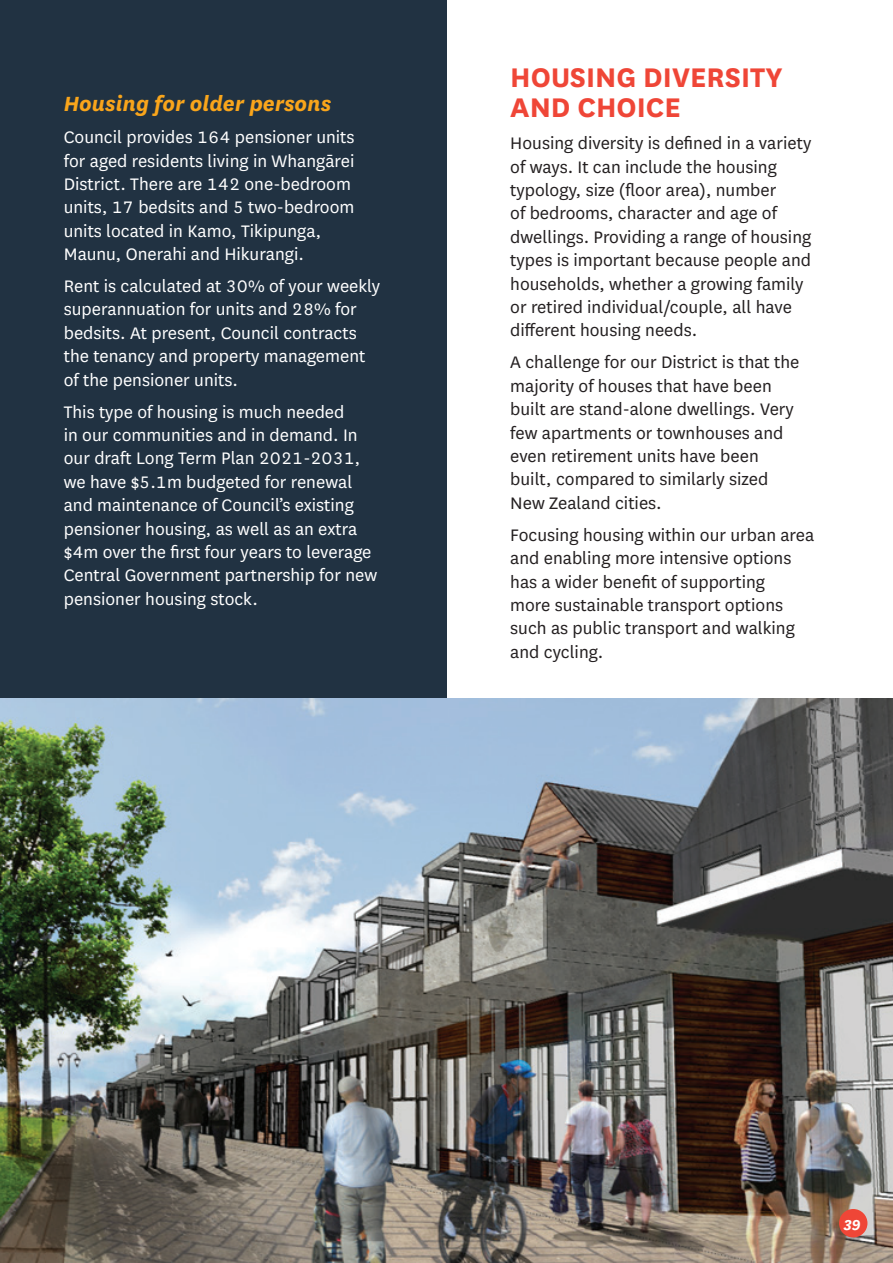
<style>
.page{position:relative;width:893px;height:1263px;background:#fff}
.page>*{position:absolute;margin:0;border:0;box-sizing:border-box;transform-origin:0 0}
.Heading_two{font:700 31.5px/30px "National";color:#ef4637}
.Heading_three{font:italic 700 24px "National";color:#f9a51b}
.Body_Text{font:19.5px/23.4px "National";color:#231f20}
.Body_Text-2{font:19.5px/23.4px "National";color:#fff}
.t1{font:italic 700 16.5px "National";color:#fff}
</style>
<div class="page">
<div style="left:0;top:0;width:446px;height:698px;background:#213242"></div>
<img style="left:0;top:698px;width:893px;height:565px">
<div style="left:839px;top:1209px;width:28px;height:28px;background:#ef4637;border-radius:50%"></div>
<h3 class="Heading_three" style="left:64px;top:87px;width:269px">Housing for older persons</h3>
<p class="Body_Text-2" style="left:64px;top:125px;width:292px">Council provides 164 pensioner units for aged residents living in Whangārei District. There are 142 one-bedroom units, 17 bedsits and 5 two-bedroom units located in Kamo, Tikipunga, Maunu, Onerahi and Hikurangi.</p>
<p class="Body_Text-2" style="left:64px;top:274px;width:318px">Rent is calculated at 30% of your weekly superannuation for units and 28% for bedsits. At present, Council contracts the tenancy and property management of the pensioner units.</p>
<p class="Body_Text-2" style="left:64px;top:399px;width:315px">This type of housing is much needed<br>in our communities and in demand. In our draft Long Term Plan 2021-2031, we have $5.1m budgeted for renewal and maintenance of Council’s existing pensioner housing, as well as an extra $4m over the first four years to leverage Central Government partnership for new pensioner housing stock.</p>
<h2 class="Heading_two" style="left:510px;top:60px;width:274px">HOUSING DIVERSITY<br>AND CHOICE</h2>
<p class="Body_Text" style="left:510px;top:131px;width:303px">Housing diversity is defined in a variety of ways. It can include the housing typology, size (floor area), number<br>of bedrooms, character and age of dwellings. Providing a range of housing types is important because people and households, whether a growing family or retired individual/couple, all have different housing needs.</p>
<p class="Body_Text" style="left:510px;top:350px;width:291px">A challenge for our District is that the majority of houses that have been built are stand-alone dwellings. Very few apartments or townhouses and even retirement units have been built, compared to similarly sized New Zealand cities.</p>
<p class="Body_Text" style="left:510px;top:522px;width:306px">Focusing housing within our urban area and enabling more intensive options has a wider benefit of supporting<br>more sustainable transport options such as public transport and walking and cycling.</p>
<p class="t1" style="left:844px;top:1211px;width:18px">39</p>
</div>
